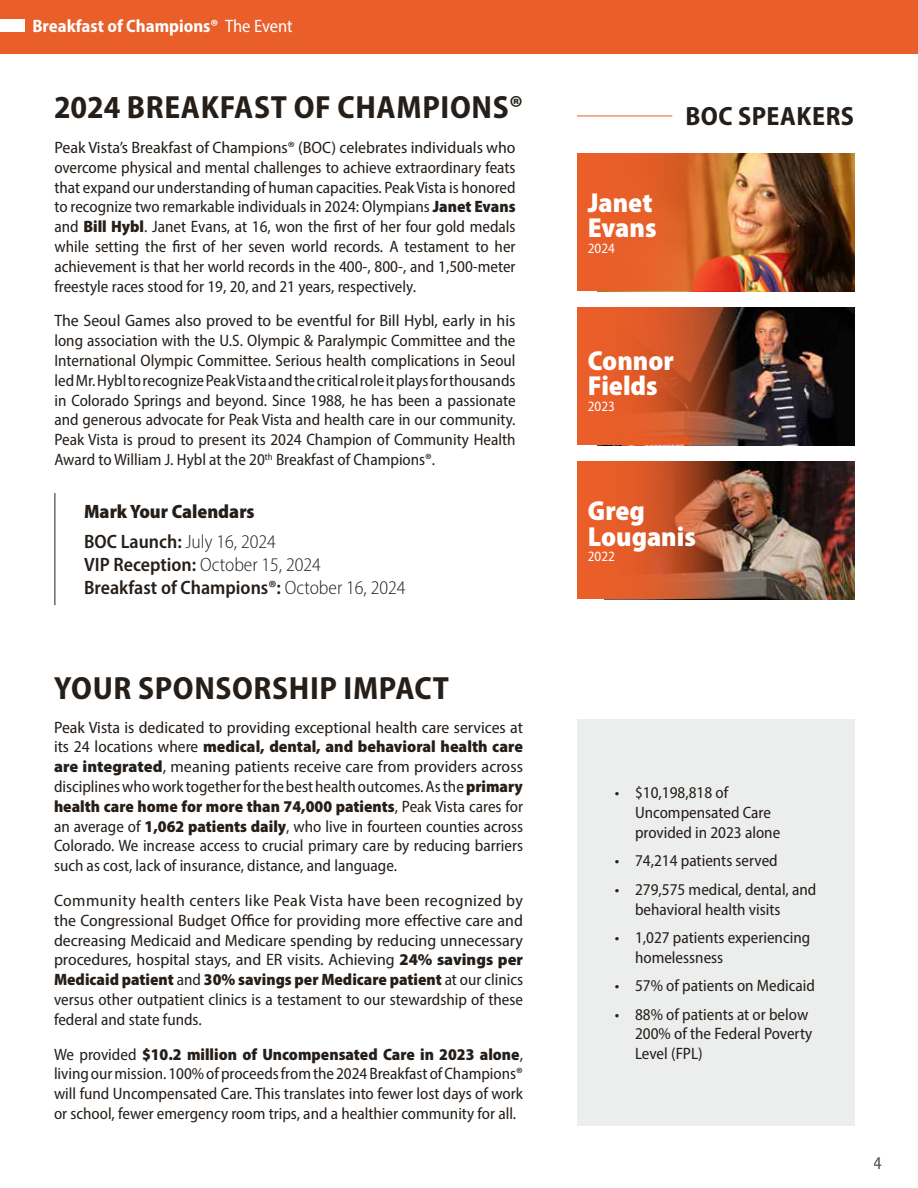
<style>
.page{position:relative;width:918px;height:1188px;background:#fff}
.page>*{position:absolute;margin:0;border:0;box-sizing:border-box;transform-origin:0 0}
.t1{font:700 semi-condensed 32.25px "Myriad Pro";letter-spacing:.02em;color:#251e19}
.t2{font:900 semi-condensed 27.6px/25.5px "Myriad Pro";color:#fff}
.t3{font:700 semi-condensed 26.55px "Myriad Pro";letter-spacing:.02em;color:#251e19}
.t4{font:600 semi-condensed 19.35px/23.2px "Myriad Pro";color:#251e19}
.t5{font:900 semi-condensed 19.35px/29.5px "Myriad Pro";color:#251e19}
.t6{font:700 semi-condensed 18px "Myriad Pro";color:#fff}
.t7{font:semi-condensed 18px "Myriad Pro";color:#251e19}
.t8{font:semi-condensed 16.5px/19.8px "Myriad Pro";color:#251e19;text-align:justify;scale:1.05 1}
.t9{font:semi-condensed 16.5px/19.8px "Myriad Pro";color:#251e19}
.t10{font:semi-condensed 16.5px/19.8px "Myriad Pro";color:#251e19;text-align:justify;scale:1.04 1}
.t11{font:semi-condensed 14.25px "Myriad Pro";color:#fff}
.s1{font-weight:400}
.s2{font-weight:900}
.s3{font-weight:600}
.s4{font-weight:300}
</style>
<div class="page">
<div style="left:0;top:0;width:918px;height:54px;background:#ea5e29"></div>
<div style="left:0;top:19px;width:25px;height:12px;background:#fff"></div>
<hr style="left:54px;top:493px;width:1px;height:112px;background:#251e19">
<div style="left:577px;top:719px;width:277px;height:407px;background:#eceded"></div>
<hr style="left:577px;top:116px;width:95px;height:1px;background:#ea5e29">
<img style="left:738px;top:307px;width:116px;height:138px">
<svg style="left:577px;top:307px;width:161px;height:138px;background:#c05228"></svg>
<img style="left:738px;top:153px;width:116px;height:138px">
<svg style="left:577px;top:153px;width:161px;height:138px;background:#e0632a"></svg>
<img style="left:738px;top:461px;width:116px;height:138px">
<svg style="left:577px;top:461px;width:161px;height:138px;background:#c75a30"></svg>
<p class="t6" style="left:32px;top:14px;width:262px">Breakfast of Champions® <span class="s1">The Event</span></p>
<h1 class="t1" style="left:54px;top:87px;width:471px">2024 BREAKFAST OF CHAMPIONS®</h1>
<p class="t8" style="left:54px;top:137px;width:441px">Peak Vista’s Breakfast of Champions® (BOC) celebrates individuals who overcome physical and mental challenges to achieve extraordinary feats that expand our understanding of human capacities. Peak Vista is honored to recognize two remarkable individuals in 2024: Olympians <span class="s2">Janet Evans </span>and <span class="s2">Bill Hybl</span>. Janet Evans, at 16, won the first of her four gold medals while setting the first of her seven world records. A testament to her achievement is that her world records in the 400-, 800-, and 1,500-meter freestyle races stood for 19, 20, and 21 years, respectively.</p>
<p class="t8" style="left:54px;top:311px;width:441px">The Seoul Games also proved to be eventful for Bill Hybl, early in his long association with the U.S. Olympic &amp; Paralympic Committee and the International Olympic Committee. Serious health complications in Seoul led Mr. Hybl to recognize Peak Vista and the critical role it plays for thousands in Colorado Springs and beyond. Since 1988, he has been a passionate and generous advocate for Peak Vista and health care in our community.<br>Peak Vista is proud to present its 2024 Champion of Community Health Award to William J. Hybl at the 20<sup>th</sup> Breakfast of Champions®.</p>
<p class="t5" style="left:84px;top:496px;width:193px">Mark Your Calendars<br><span class="s3">BOC Launch:</span> <span class="s4">July 16, 2024</span></p>
<p class="t4" style="left:84px;top:553px;width:323px">VIP Reception: <span class="s4">October 15, 2024<br></span>Breakfast of Champions®: <span class="s4">October 16, 2024</span></p>
<h1 class="t1" style="left:54px;top:667px;width:396px">YOUR SPONSORSHIP IMPACT</h1>
<p class="t10" style="left:54px;top:717px;width:453px">Peak Vista is dedicated to providing exceptional health care services at its 24 locations where <span class="s2">medical, dental, and behavioral health care are integrated</span>, meaning patients receive care from providers across disciplines who work together for the best health outcomes. As the <span class="s2">primary health care home for more than 74,000 patients</span>, Peak Vista cares for an average of <span class="s2">1,062 patients daily</span>, who live in fourteen counties across Colorado. We increase access to crucial primary care by reducing barriers such as cost, lack of insurance, distance, and language.</p>
<p class="t8" style="left:54px;top:890px;width:448px">Community health centers like Peak Vista have been recognized by the Congressional Budget Office for providing more effective care and decreasing Medicaid and Medicare spending by reducing unnecessary procedures, hospital stays, and ER visits. Achieving <span class="s2">24% savings per Medicaid patient</span> and <span class="s2">30% savings per Medicare patient</span> at our clinics versus other outpatient clinics is a testament to our stewardship of these federal and state funds.</p>
<p class="t9" style="left:54px;top:1044px;width:471px;text-align:justify">We provided <span class="s2">$10.2 million of Uncompensated Care in 2023 alone</span>, living our mission. 100% of proceeds from the 2024 Breakfast of Champions® will fund Uncompensated Care. This translates into fewer lost days of work or school, fewer emergency room trips, and a healthier community for all.</p>
<h2 class="t2" style="left:588px;top:189px;width:70px">Janet<br>Evans</h2>
<p class="t11" style="left:588px;top:240px;width:29px">2024</p>
<h3 class="t3" style="left:685px;top:99px;width:170px">BOC SPEAKERS</h3>
<h2 class="t2" style="left:588px;top:347px;width:88px">Connor<br>Fields</h2>
<p class="t11" style="left:588px;top:398px;width:29px">2023</p>
<h2 class="t2" style="left:588px;top:497px;width:110px">Greg<br>Louganis</h2>
<p class="t11" style="left:588px;top:548px;width:29px">2022</p>
<p class="t9" style="left:635px;top:783px;width:147px;text-indent:-20px">• $10,198,818 of<br>Uncompensated Care provided in 2023 alone</p>
<p class="t9" style="left:615px;top:851px;width:164px">• 74,214 patients served</p>
<p class="t9" style="left:635px;top:879px;width:183px;text-indent:-20px">• 279,575 medical, dental, and behavioral health visits</p>
<p class="t9" style="left:635px;top:927px;width:177px;text-indent:-20px">• 1,027 patients experiencing homelessness</p>
<p class="t9" style="left:615px;top:976px;width:202px">• 57% of patients on Medicaid</p>
<p class="t9" style="left:635px;top:1004px;width:179px;text-indent:-20px">• 88% of patients at or below<br>200% of the Federal Poverty<br>Level (FPL)</p>
<p class="t7" style="left:874px;top:1152px;width:10px">4</p>
</div>
